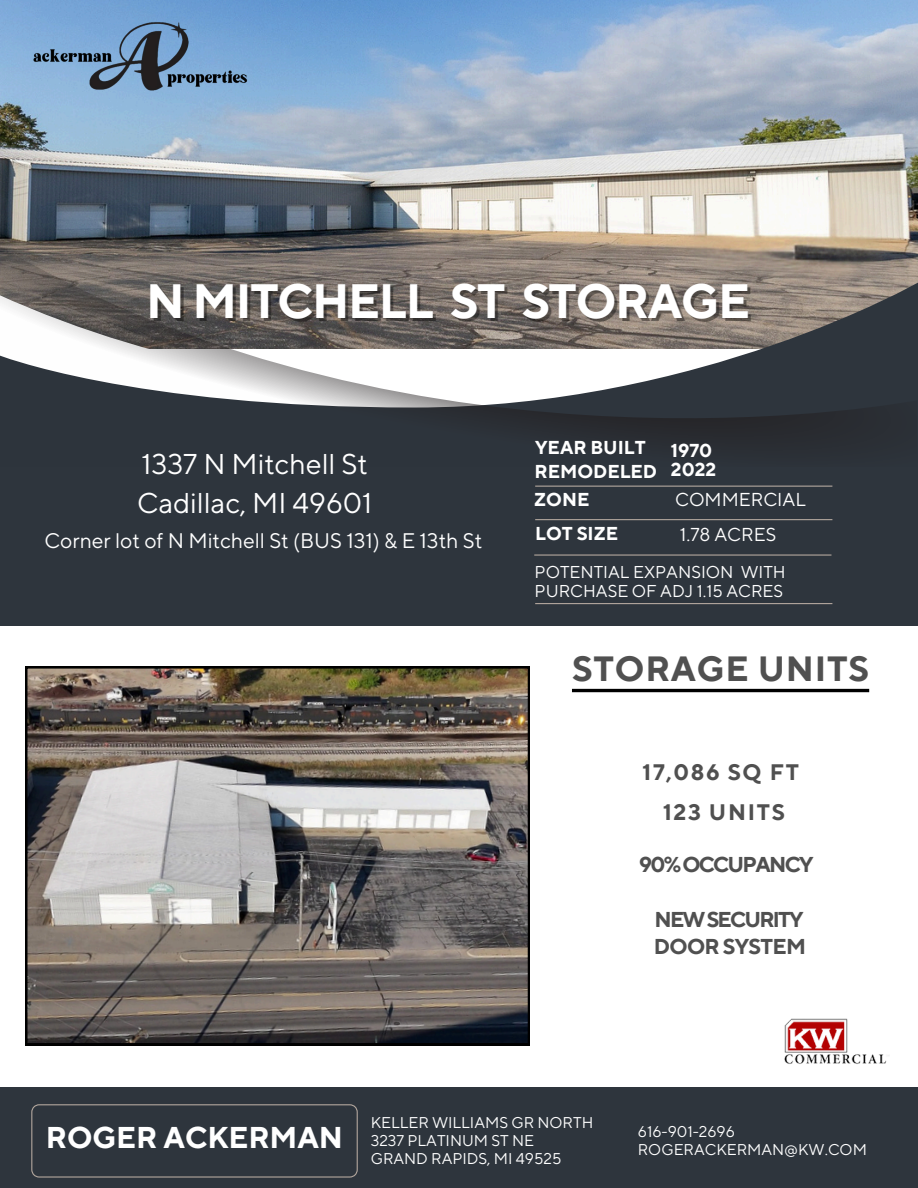
<style>
.page{position:relative;width:918px;height:1188px;background:#fff}
.page>*{position:absolute;margin:0;border:0;box-sizing:border-box;transform-origin:0 0}
.t1{font:700 48px "TT Norms Pro";letter-spacing:-.025em;color:#fff}
.t2{font:700 34.95px "TT Norms Pro";letter-spacing:.025em;color:#505050}
.t3{font:700 30px "TT Norms Pro";color:#fff}
.t4{font:28.5px/39.3px "TT Norms Pro";color:#fff}
.t5{font:700 22.35px "TT Norms Pro";letter-spacing:.075em;color:#505050}
.t6{font:700 21.45px "TT Norms Pro";letter-spacing:-.08em;color:#505050}
.t7{font:700 21.45px "TT Norms Pro";letter-spacing:-.03em;color:#505050}
.t8{font:21px "TT Norms Pro";color:#fff}
.t9{font:700 18.6px "TT Norms Pro";color:#fff}
.t10{font:18.6px "TT Norms Pro";color:#fff}
.t11{font:17.1px/19.2px "TT Norms Pro";color:#fff}
.t12{font:15.45px/18px "TT Norms Pro";color:#fff}
.s1{color:rgb(0 0 0/.4)}
</style>
<div class="page">
<img style="left:25px;top:666px;width:505px;height:379px">
<img style="left:0;top:0;width:918px;height:283px">
<div style="left:0;top:426px;width:918px;height:200px;background:#2e353d"></div>
<div style="left:0;top:1087px;width:918px;height:101px;background:#2e353d"></div>
<svg style="left:0;top:245px;width:917px;height:242px"></svg>
<svg style="left:31px;top:1104px;width:327px;height:73px"></svg>
<hr style="left:535px;top:486px;width:297px;height:1px;background:#b2a69d">
<hr style="left:534px;top:554px;width:297px;height:2px;background:#b2a69d">
<hr style="left:535px;top:519px;width:297px;height:1px;background:#b2a69d">
<hr style="left:535px;top:603px;width:297px;height:1px;background:#b2a69d">
<hr style="left:572px;top:689px;width:297px;height:3px;background:#000">
<img style="left:0;top:0;width:277px;height:113px;border-radius:19px">
<img style="left:784px;top:1019px;width:105px;height:45px">
<p class="t1" style="left:146px;top:272px;width:605px">N MITCHELL <span class="s1">ST</span> STORAGE</p>
<h2 class="t4" style="left:137px;top:446px;width:237px">1337 N Mitchell St<br>Cadillac, MI 49601</h2>
<h5 class="t8" style="left:45px;top:529px;width:439px">Corner lot of N Mitchell St (BUS 131) &amp; E 13th St</h5>
<p class="t9" style="left:535px;top:437px;width:112px">YEAR BUILT</p>
<h6 class="t9" style="left:671px;top:439px;width:43px">1970</h6>
<h5 class="t9" style="left:535px;top:461px;width:124px">REMODELED</h5>
<h5 class="t9" style="left:671px;top:459px;width:47px">2022</h5>
<p class="t9" style="left:534px;top:488px;width:57px">ZONE</p>
<p class="t9" style="left:535px;top:522px;width:84px">LOT SIZE</p>
<p class="t10" style="left:675px;top:488px;width:132px">COMMERCIAL</p>
<p class="t10" style="left:680px;top:524px;width:98px">1.78 ACRES</p>
<p class="t11" style="left:535px;top:563px;width:253px">POTENTIAL EXPANSION WITH<br>PURCHASE OF ADJ 1.15 ACRES</p>
<p class="t2" style="left:572px;top:648px;width:298px">STORAGE UNITS</p>
<p class="t5" style="left:643px;top:758px;width:158px">17,086 SQ FT</p>
<h3 class="t5" style="left:663px;top:799px;width:123px">123 UNITS</h3>
<p class="t6" style="left:639px;top:852px;width:176px">90%OCCUPANCY</p>
<p class="t6" style="left:654px;top:907px;width:151px">NEWSECURITY</p>
<p class="t7" style="left:654px;top:934px;width:154px">DOOR SYSTEM</p>
<p class="t12" style="left:371px;top:1114px;width:224px">KELLER WILLIAMS GR NORTH</p>
<p class="t12" style="left:371px;top:1132px;width:192px">3237 PLATINUM ST NE<br>GRAND RAPIDS, MI 49525</p>
<p class="t3" style="left:46px;top:1120px;width:299px">ROGER ACKERMAN</p>
<p class="t12" style="left:638px;top:1123px;width:99px">616-901-2696</p>
<p class="t12" style="left:638px;top:1141px;width:231px">ROGERACKERMAN@KW.COM</p>
</div>
